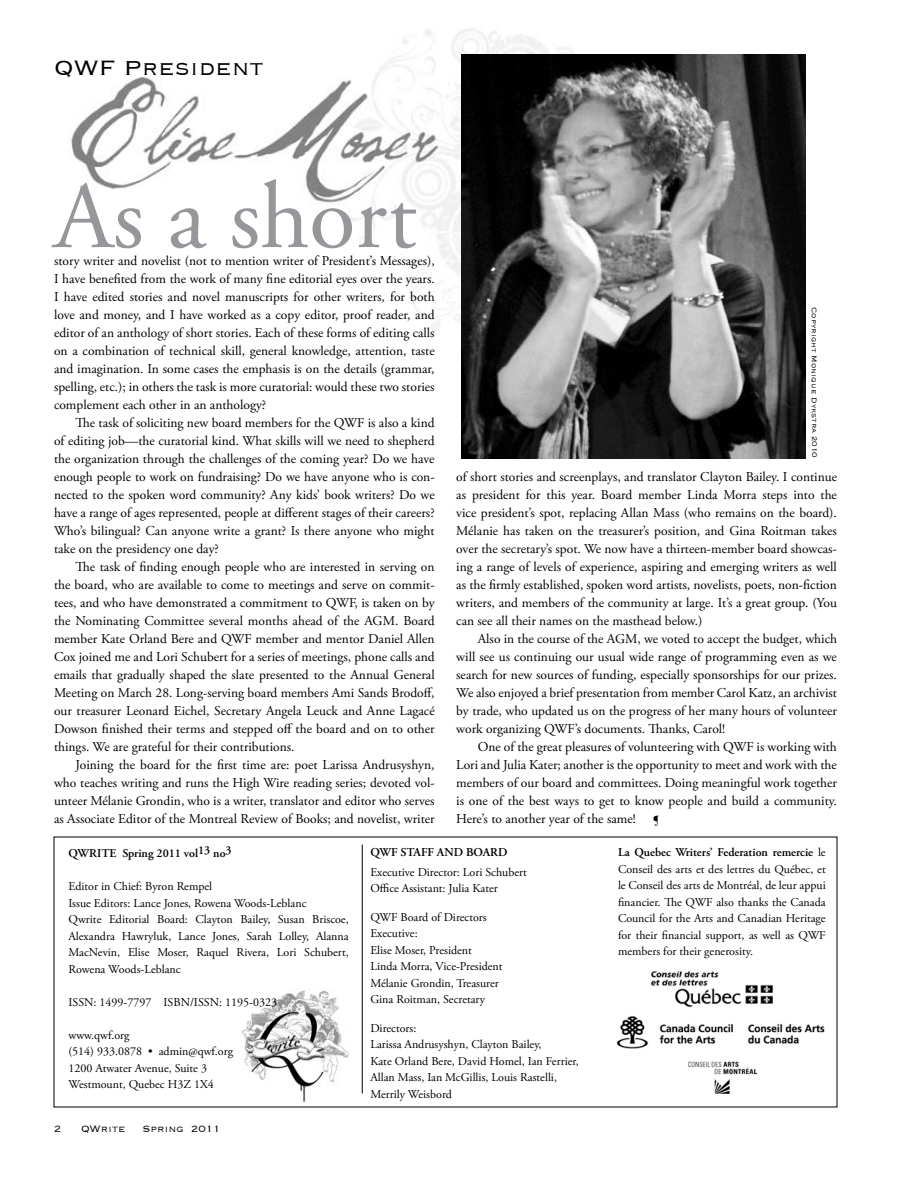
<style>
.page{position:relative;width:918px;height:1188px;background:#fff}
.page>*{position:absolute;margin:0;border:0;box-sizing:border-box;transform-origin:0 0}
.t1{font:94.95px "Adobe Garamond Pro";color:#95979a}
.t2{font:300 27px "Copperplate";color:#000}
.t3{font:13.5px/18px "Adobe Garamond Pro";color:#000;text-align:justify}
.t4{font:12px/16.5px "Adobe Garamond Pro";color:#000}
.t5{font:600 12px "Adobe Garamond Pro";color:#000}
.t6{font:300 12px "Copperplate";color:#000}
.t7{font:300 9px "Copperplate";color:#000}
.s1{font-weight:600}
</style>
<div class="page">
<img style="left:71px;top:29px;width:502px;height:350px">
<img style="left:242px;top:990px;width:107px;height:113px">
<img style="left:651px;top:971px;width:122px;height:37px">
<img style="left:616px;top:1015px;width:209px;height:34px">
<img style="left:689px;top:1061px;width:67px;height:33px">
<hr style="left:362px;top:844px;width:1px;height:250px;background:#000">
<img style="left:462px;top:54px;width:343px;height:404px">
<h2 class="t2" style="left:54px;top:50px;width:211px">QWF President</h2>
<h1 class="t1" style="left:54px;top:160px;width:364px">As a short</h1>
<p class="t3" style="left:54px;top:252px;width:382px">story writer and novelist (not to mention writer of President’s Messages), I have benefited from the work of many fine editorial eyes over the years.<br>I have edited stories and novel manuscripts for other writers, for both love and money, and I have worked as a copy editor, proof reader, and editor of an anthology of short stories. Each of these forms of editing calls on a combination of technical skill, general knowledge, attention, taste and imagination. In some cases the emphasis is on the details (grammar, spelling, etc.); in others the task is more curatorial: would these two stories complement each other in an anthology?</p>
<p class="t3" style="left:54px;top:414px;width:382px;text-indent:22px">The task of soliciting new board members for the QWF is also a kind of editing job—the curatorial kind. What skills will we need to shepherd the organization through the challenges of the coming year? Do we have enough people to work on fundraising? Do we have anyone who is con&shy;nected to the spoken word community? Any kids’ book writers? Do we have a range of ages represented, people at different stages of their careers?<br>Who’s bilingual? Can anyone write a grant? Is there anyone who might take on the presidency one day?</p>
<p class="t3" style="left:54px;top:558px;width:382px;text-indent:22px">The task of finding enough people who are interested in serving on the board, who are available to come to meetings and serve on commit&shy;tees, and who have demonstrated a commitment to QWF, is taken on by the Nominating Committee several months ahead of the AGM. Board member Kate Orland Bere and QWF member and mentor Daniel Allen Cox joined me and Lori Schubert for a series of meetings, phone calls and emails that gradually shaped the slate presented to the Annual General Meeting on March 28. Long-serving board members Ami Sands Brodoff, our treasurer Leonard Eichel, Secretary Angela Leuck and Anne Lagacé Dowson finished their terms and stepped off the board and on to other things. We are grateful for their contributions.</p>
<p class="t3" style="left:54px;top:756px;width:382px;text-indent:22px">Joining the board for the first time are: poet Larissa Andrusyshyn, who teaches writing and runs the High Wire reading series; devoted vol&shy;unteer Mélanie Grondin, who is a writer, translator and editor who serves as Associate Editor of the Montreal Review of Books; and novelist, writer</p>
<p class="t7" style="left:820px;top:307px;width:153px;rotate:90deg">Copyright Monique Dykstra 2010</p>
<p class="t3" style="left:456px;top:468px;width:382px">of short stories and screenplays, and translator Clayton Bailey. I continue as president for this year. Board member Linda Morra steps into the vice president’s spot, replacing Allan Mass (who remains on the board).<br>Mélanie has taken on the treasurer’s position, and Gina Roitman takes over the secretary’s spot. We now have a thirteen-member board showcas&shy;ing a range of levels of experience, aspiring and emerging writers as well as the firmly established, spoken word artists, novelists, poets, non-fiction writers, and members of the community at large. It’s a great group. (You can see all their names on the masthead below.)</p>
<p class="t3" style="left:456px;top:630px;width:382px;text-indent:22px">Also in the course of the AGM, we voted to accept the budget, which will see us continuing our usual wide range of programming even as we search for new sources of funding, especially sponsorships for our prizes.<br>We also enjoyed a brief presentation from member Carol Katz, an archivist by trade, who updated us on the progress of her many hours of volunteer work organizing QWF’s documents. Thanks, Carol!</p>
<p class="t3" style="left:456px;top:738px;width:382px;text-indent:22px">One of the great pleasures of volunteering with QWF is working with Lori and Julia Kater; another is the opportunity to meet and work with the members of our board and committees. Doing meaningful work together is one of the best ways to get to know people and build a community.<br>Here’s to another year of the same!</p>
<p class="t3" style="left:653px;top:810px;width:8px">¶</p>
<p class="t5" style="left:68px;top:846px;width:165px">QWRITE Spring 2011 vol13 no3</p>
<p class="t4" style="left:68px;top:878px;width:282px">Editor in Chief: Byron Rempel<br>Issue Editors: Lance Jones, Rowena Woods-Leblanc<br>Qwrite Editorial Board: Clayton Bailey, Susan Briscoe, Alexandra Hawryluk, Lance Jones, Sarah Lolley, Alanna MacNevin, Elise Moser, Raquel Rivera, Lori Schubert, Rowena Woods-Leblanc</p>
<p class="t4" style="left:68px;top:994px;width:210px">ISSN: 1499-7797 ISBN/ISSN: 1195-0323</p>
<p class="t4" style="left:68px;top:1027px;width:166px">www.qwf.org<br>(514) 933.0878 • admin@qwf.org<br>1200 Atwater Avenue, Suite 3<br>Westmount, Quebec H3Z 1X4</p>
<p class="t6" style="left:54px;top:1121px;width:9px">2</p>
<p class="t6" style="left:81px;top:1121px;width:46px">QWrite</p>
<p class="t6" style="left:142px;top:1121px;width:80px">Spring 2011</p>
<p class="t5" style="left:370px;top:845px;width:139px">QWF STAFF AND BOARD</p>
<p class="t4" style="left:370px;top:864px;width:158px">Executive Director: Lori Schubert<br>Office Assistant: Julia Kater</p>
<p class="t4" style="left:370px;top:909px;width:134px">QWF Board of Directors<br>Executive:<br>Elise Moser, President<br>Linda Morra, Vice-President<br>Mélanie Grondin, Treasurer<br>Gina Roitman, Secretary</p>
<p class="t4" style="left:370px;top:1020px;width:210px">Directors:<br>Larissa Andrusyshyn, Clayton Bailey,<br>Kate Orland Bere, David Homel, Ian Ferrier,<br>Allan Mass, Ian McGillis, Louis Rastelli,<br>Merrily Weisbord</p>
<p class="t4" style="left:618px;top:845px;width:209px;text-align:justify"><span class="s1">La Quebec Writers’ Federation remercie</span> le Conseil des arts et des lettres du Québec, et le Conseil des arts de Montréal, de leur appui financier. The QWF also thanks the Canada Council for the Arts and Canadian Heritage for their financial support, as well as QWF members for their generosity.</p>
</div>
